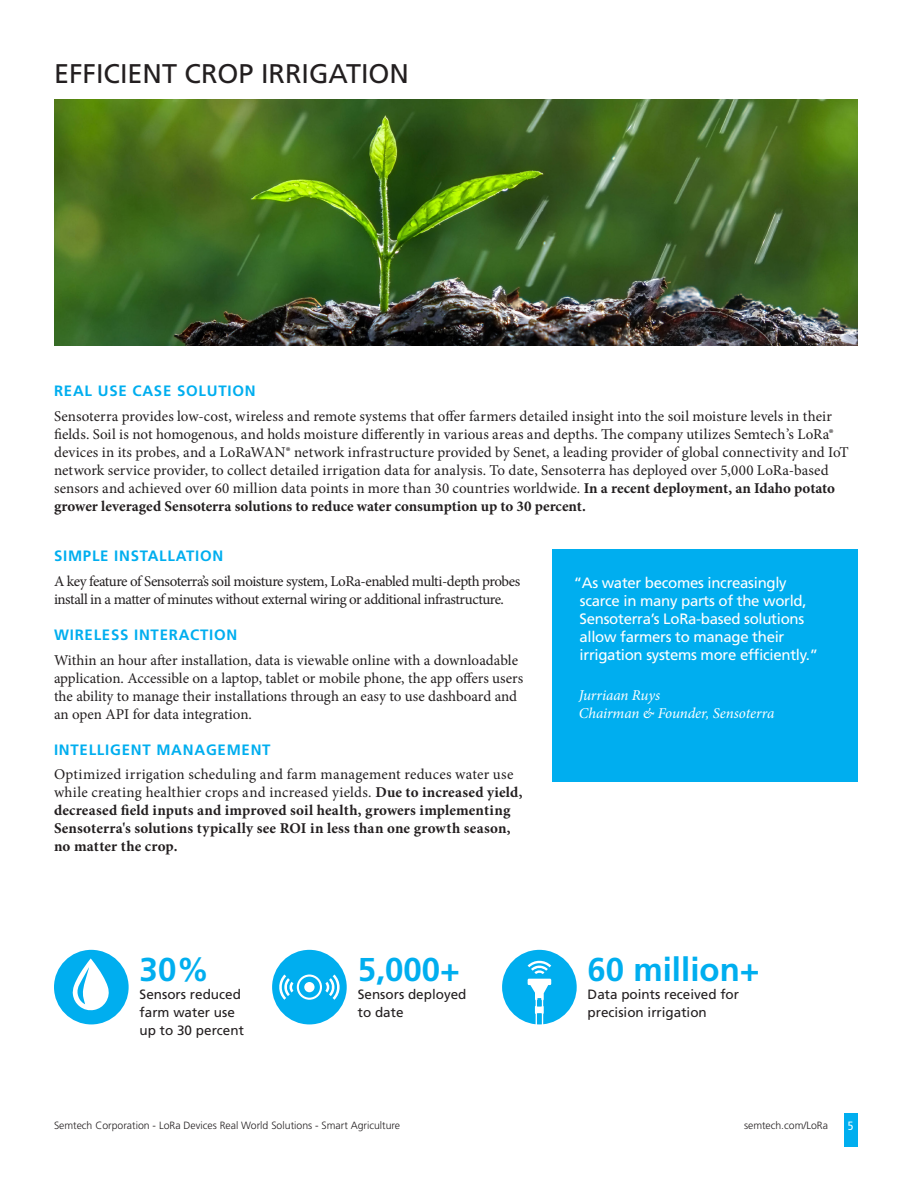
<style>
.page{position:relative;width:918px;height:1188px;background:#fff}
.page>*{position:absolute;margin:0;border:0;box-sizing:border-box;transform-origin:0 0}
.t1{font:700 33px "Frutiger LT";color:#00aeef}
.t2{font:27px "Frutiger LT";color:#231f20}
.t3{font:15px/18px "Minion Pro";color:#231f20}
.t4{font:700 15px/18px "Minion Pro";letter-spacing:.015em;color:#231f20}
.t5{font:15px/18px "Minion Pro";letter-spacing:-.03em;color:#231f20}
.Bullets__only{font:15px/18px "Frutiger LT";letter-spacing:-.02em;color:#fff}
.Frutiger_orange_head{font:700 15px "Frutiger LT";letter-spacing:.05em;color:#00aeef}
.t6{font:italic 15px "Minion Pro";letter-spacing:-.005em;color:#fff}
.t7{font:13.5px/18px "Frutiger LT";color:#231f20}
.t8{font:condensed 12px "Frutiger LT";color:#fff}
.t9{font:300 10.5px "Frutiger LT";color:#231f20}
.s1{font-weight:700}
.s2{font-weight:400}
</style>
<div class="page">
<svg style="left:502px;top:950px;width:75px;height:74px"></svg>
<img style="left:54px;top:99px;width:803px;height:247px">
<div style="left:844px;top:1113px;width:13px;height:34px;background:#00aeef"></div>
<div style="left:552px;top:550px;width:305px;height:232px;background:#00aeef"></div>
<svg style="left:272px;top:950px;width:75px;height:74px"></svg>
<div style="left:54px;top:950px;width:75px;height:74px;background:#00aeef;border-radius:50%"></div>
<svg style="left:72px;top:958px;width:37px;height:53px"></svg>
<p class="t2" style="left:54px;top:58px;width:357px">EFFICIENT CROP IRRIGATION</p>
<p class="Frutiger_orange_head" style="left:54px;top:382px;width:203px">REAL USE CASE SOLUTION</p>
<p class="t3" style="left:54px;top:407px;width:796px">Sensoterra provides low-cost, wireless and remote systems that offer farmers detailed insight into the soil moisture levels in their fields. Soil is not homogenous, and holds moisture differently in various areas and depths. The company utilizes Semtech’s LoRa® devices in its probes, and a LoRaWAN® network infrastructure provided by Senet, a leading provider of global connectivity and IoT network service provider, to collect detailed irrigation data for analysis. To date, Sensoterra has deployed over 5,000 LoRa-based sensors and achieved over 60 million data points in more than 30 countries worldwide. <span class="s1">In a recent deployment, an Idaho potato grower leveraged Sensoterra solutions to reduce water consumption up to 30 percent.</span></p>
<p class="Frutiger_orange_head" style="left:54px;top:547px;width:171px">SIMPLE INSTALLATION</p>
<p class="t5" style="left:54px;top:572px;width:468px">A key feature of Sensoterra’s soil moisture system, LoRa-enabled multi-depth probes install in a matter of minutes without external wiring or additional infrastructure.</p>
<p class="Frutiger_orange_head" style="left:54px;top:626px;width:185px">WIRELESS INTERACTION</p>
<p class="t3" style="left:54px;top:651px;width:471px">Within an hour after installation, data is viewable online with a downloadable application. Accessible on a laptop, tablet or mobile phone, the app offers users the ability to manage their installations through an easy to use dashboard and an open API for data integration.</p>
<p class="Frutiger_orange_head" style="left:54px;top:741px;width:218px">INTELLIGENT MANAGEMENT</p>
<p class="t4" style="left:54px;top:765px;width:470px"><span class="s2">Optimized irrigation scheduling and farm management reduces water use while creating healthier crops and increased yields.</span> Due to increased yield, decreased field inputs and improved soil health, growers implementing Sensoterra's solutions typically see ROI in less than one growth season, no matter the crop.</p>
<p class="Bullets__only" style="left:579px;top:574px;width:240px;text-indent:-6px">“As water becomes increasingly scarce in many parts of the world, Sensoterra’s LoRa-based solutions allow farmers to manage their irrigation systems more efficiently.”</p>
<p class="t6" style="left:579px;top:685px;width:83px">Jurriaan Ruys</p>
<p class="t6" style="left:579px;top:703px;width:197px">Chairman &amp; Founder, Sensoterra</p>
<p class="t1" style="left:140px;top:950px;width:71px">30%</p>
<p class="t7" style="left:140px;top:986px;width:106px">Sensors reduced farm water use up to 30 percent</p>
<p class="t1" style="left:358px;top:950px;width:104px">5,000+</p>
<p class="t7" style="left:358px;top:986px;width:110px">Sensors deployed to date</p>
<p class="t1" style="left:588px;top:950px;width:174px">60 million+</p>
<p class="t7" style="left:588px;top:986px;width:153px">Data points received for precision irrigation</p>
<p class="t9" style="left:54px;top:1119px;width:348px">Semtech Corporation - LoRa Devices Real World Solutions - Smart Agriculture</p>
<p class="t9" style="left:744px;top:1119px;width:85px">semtech.com/LoRa</p>
<p class="t8" style="left:848px;top:1119px;width:7px">5</p>
</div>
